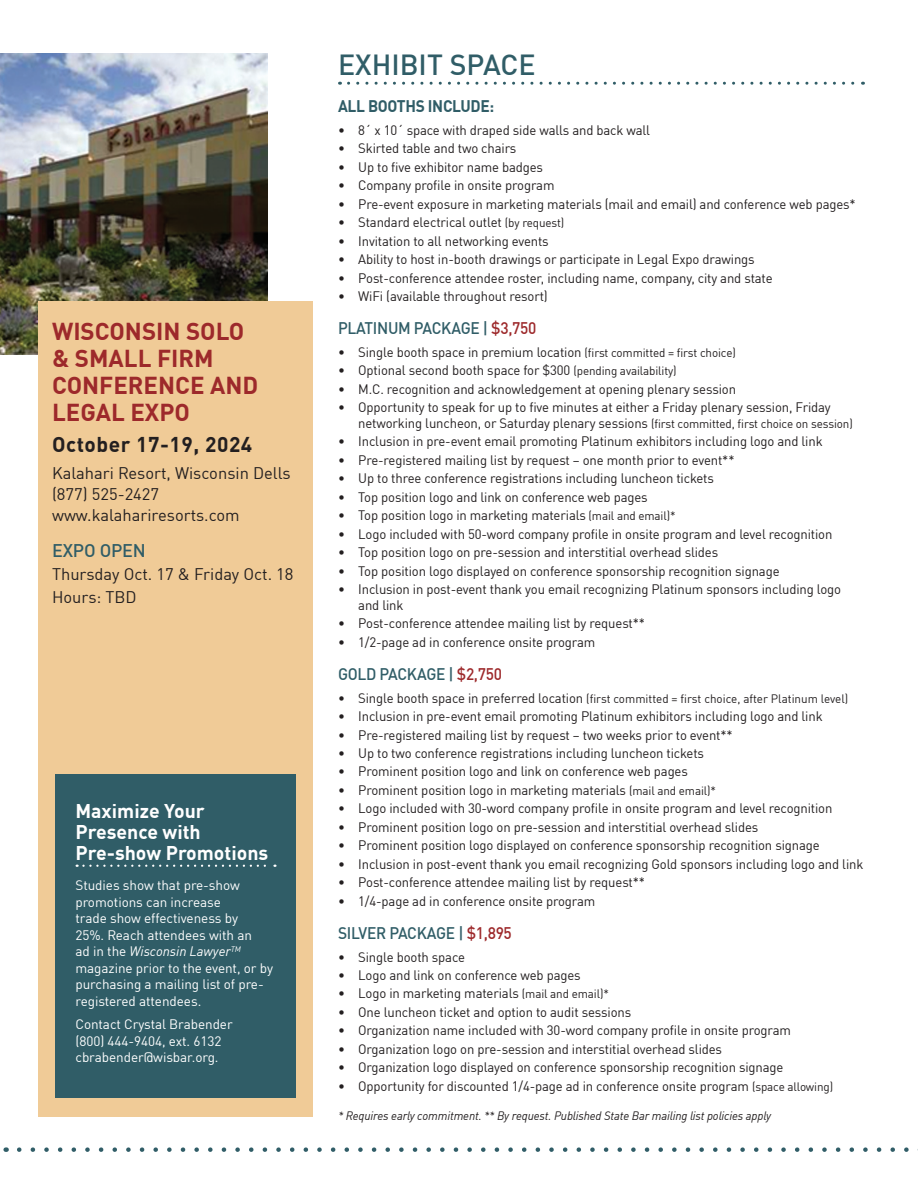
<style>
.page{position:relative;width:918px;height:1188px;background:#fff}
.page>*{position:absolute;margin:0;border:0;box-sizing:border-box;transform-origin:0 0}
.Head{font:500 28.5px "DIN Offc";color:#305d67}
.Body{font:700 24px/27px "DIN Offc";color:#9d292b}
.Body-2{font:700 21px "DIN Offc";letter-spacing:.025em;color:#231f20}
.Subhead{font:700 19.5px/21px "DIN Offc";color:#fff}
.Body-3{font:500 18px "DIN Offc";letter-spacing:-.01em;color:#305d67}
.Body-4{font:16.5px "DIN Offc";color:#231f20}
.subhead2{font:500 16.5px "DIN Offc";letter-spacing:-.02em;color:#305d67;scale:.94 1}
.subhead2-2{font:700 16.5px "DIN Offc";letter-spacing:-.02em;color:#305d67;scale:.94 1}
.bullets{font:13.5px/15.8px "DIN Offc";letter-spacing:-.01em;color:#231f20}
.Body-5{font:13.5px/16.5px "DIN Offc";letter-spacing:-.005em;color:#fff}
.bullets-2{font:12px "DIN Offc";color:#231f20}
.bullets-3{font:italic 12px "DIN Offc";letter-spacing:-.01em;color:#231f20}
.s1{font-style:italic}
.s2{font-size:12px}
.s3{color:#9d292b}
.s4{font-size:13.5px}
</style>
<div class="page">
<svg style="left:19px;top:1147px;width:899px;height:5px"></svg>
<svg style="left:349px;top:82px;width:515px;height:3px"></svg>
<img style="left:0;top:53px;width:268px;height:302px">
<div style="left:39px;top:301px;width:274px;height:816px;background:#f0cb97"></div>
<div style="left:55px;top:774px;width:241px;height:324px;background:#305d67"></div>
<svg style="left:77px;top:865px;width:198px;height:2px"></svg>
<p class="Body" style="left:52px;top:317px;width:208px">WISCONSIN SOLO &amp; SMALL FIRM<br>CONFERENCE AND<br>LEGAL EXPO</p>
<p class="Body-2" style="left:52px;top:430px;width:202px">October 17-19, 2024</p>
<p class="Body-4" style="left:52px;top:463px;width:240px">Kalahari Resort, Wisconsin Dells</p>
<p class="Body-4" style="left:52px;top:484px;width:109px">(877) 525-2427</p>
<p class="Body-4" style="left:52px;top:505px;width:189px">www.kalahariresorts.com</p>
<p class="Body-3" style="left:52px;top:539px;width:95px">EXPO OPEN</p>
<p class="Body-4" style="left:52px;top:563px;width:243px">Thursday Oct. 17 &amp; Friday Oct. 18</p>
<p class="Body-4" style="left:52px;top:587px;width:86px">Hours: TBD</p>
<p class="Subhead" style="left:75px;top:800px;width:194px">Maximize Your<br>Presence with<br>Pre-show Promotions</p>
<p class="Body-5" style="left:75px;top:877px;width:199px">Studies show that pre-show promotions can increase<br>trade show effectiveness by<br>25%. Reach attendees with an<br>ad in the <span class="s1">Wisconsin Lawyer</span><sup>TM </sup>magazine prior to the event, or by purchasing a mailing list of pre&shy;registered attendees.</p>
<p class="Body-5" style="left:75px;top:1016px;width:159px">Contact Crystal Brabender (800) 444-9404, ext. 6132 cbrabender@wisbar.org.</p>
<p class="Head" style="left:338px;top:46px;width:199px">EXHIBIT SPACE</p>
<p class="subhead2-2" style="left:338px;top:96px;width:168px">ALL BOOTHS INCLUDE:</p>
<p class="bullets" style="left:338px;top:122px;width:314px">• 8´ x 10´ space with draped side walls and back wall</p>
<p class="bullets" style="left:338px;top:140px;width:180px">• Skirted table and two chairs</p>
<p class="bullets" style="left:338px;top:159px;width:207px">• Up to five exhibitor name badges</p>
<p class="bullets" style="left:338px;top:177px;width:218px">• Company profile in onsite program</p>
<p class="bullets" style="left:338px;top:196px;width:519px">• Pre-event exposure in marketing materials (mail and email) and conference web pages*</p>
<p class="bullets" style="left:338px;top:214px;width:228px">• Standard electrical outlet <span class="s2">(by request)</span></p>
<p class="bullets" style="left:338px;top:233px;width:212px">• Invitation to all networking events</p>
<p class="bullets" style="left:338px;top:251px;width:418px">• Ability to host in-booth drawings or participate in Legal Expo drawings</p>
<p class="bullets" style="left:338px;top:270px;width:436px">• Post-conference attendee roster, including name, company, city and state</p>
<p class="bullets" style="left:338px;top:288px;width:211px">• WiFi (available throughout resort)</p>
<p class="subhead2" style="left:338px;top:318px;width:213px">PLATINUM PACKAGE | <span class="s3">$3,750</span></p>
<p class="bullets" style="left:338px;top:344px;width:399px">• Single booth space in premium location <span class="s2">(first committed = first choice)</span></p>
<p class="bullets" style="left:338px;top:362px;width:340px">• Optional second booth space for $300 <span class="s2">(pending availability)</span></p>
<p class="bullets" style="left:338px;top:381px;width:400px">• M.C. recognition and acknowledgement at opening plenary session</p>
<p class="bullets" style="left:358px;top:399px;width:496px;text-indent:-20px">• Opportunity to speak for up to five minutes at either a Friday plenary session, Friday networking luncheon, or Saturday plenary sessions <span class="s2">(first committed, first choice on session)</span></p>
<p class="bullets" style="left:338px;top:433px;width:486px">• Inclusion in pre-event email promoting Platinum exhibitors including logo and link</p>
<p class="bullets" style="left:338px;top:452px;width:398px">• Pre-registered mailing list by request – one month prior to event**</p>
<p class="bullets" style="left:338px;top:470px;width:377px">• Up to three conference registrations including luncheon tickets</p>
<p class="bullets" style="left:338px;top:489px;width:311px">• Top position logo and link on conference web pages</p>
<p class="bullets" style="left:338px;top:507px;width:339px">• Top position logo in marketing materials <span class="s2">(mail and email)*</span></p>
<p class="bullets" style="left:338px;top:526px;width:496px">• Logo included with 50-word company profile in onsite program and level recognition</p>
<p class="bullets" style="left:338px;top:544px;width:382px">• Top position logo on pre-session and interstitial overhead slides</p>
<p class="bullets" style="left:338px;top:563px;width:443px">• Top position logo displayed on conference sponsorship recognition signage</p>
<p class="bullets" style="left:358px;top:581px;width:484px;text-indent:-20px">• Inclusion in post-event thank you email recognizing Platinum sponsors including logo and link</p>
<p class="bullets" style="left:338px;top:615px;width:309px">• Post-conference attendee mailing list by request**</p>
<p class="bullets" style="left:338px;top:634px;width:259px">• 1/2-page ad in conference onsite program</p>
<p class="subhead2" style="left:338px;top:664px;width:176px">GOLD PACKAGE | <span class="s3">$2,750</span></p>
<p class="bullets-2" style="left:338px;top:691px;width:512px"><span class="s4">• Single booth space in preferred location</span> (first committed = first choice, after Platinum level)</p>
<p class="bullets" style="left:338px;top:708px;width:486px">• Inclusion in pre-event email promoting Platinum exhibitors including logo and link</p>
<p class="bullets" style="left:338px;top:727px;width:396px">• Pre-registered mailing list by request – two weeks prior to event**</p>
<p class="bullets" style="left:338px;top:745px;width:368px">• Up to two conference registrations including luncheon tickets</p>
<p class="bullets" style="left:338px;top:763px;width:351px">• Prominent position logo and link on conference web pages</p>
<p class="bullets" style="left:338px;top:782px;width:380px">• Prominent position logo in marketing materials <span class="s2">(mail and email)*</span></p>
<p class="bullets" style="left:338px;top:800px;width:496px">• Logo included with 30-word company profile in onsite program and level recognition</p>
<p class="bullets" style="left:338px;top:819px;width:422px">• Prominent position logo on pre-session and interstitial overhead slides</p>
<p class="bullets" style="left:338px;top:837px;width:483px">• Prominent position logo displayed on conference sponsorship recognition signage</p>
<p class="bullets" style="left:338px;top:856px;width:527px">• Inclusion in post-event thank you email recognizing Gold sponsors including logo and link</p>
<p class="bullets" style="left:338px;top:874px;width:309px">• Post-conference attendee mailing list by request**</p>
<p class="bullets" style="left:338px;top:893px;width:259px">• 1/4-page ad in conference onsite program</p>
<p class="subhead2" style="left:338px;top:923px;width:186px">SILVER PACKAGE | <span class="s3">$1,895</span></p>
<p class="bullets" style="left:338px;top:949px;width:129px">• Single booth space</p>
<p class="bullets" style="left:338px;top:967px;width:244px">• Logo and link on conference web pages</p>
<p class="bullets" style="left:338px;top:985px;width:272px">• Logo in marketing materials <span class="s2">(mail and email)*</span></p>
<p class="bullets" style="left:338px;top:1004px;width:295px">• One luncheon ticket and option to audit sessions</p>
<p class="bullets" style="left:338px;top:1022px;width:455px">• Organization name included with 30-word company profile in onsite program</p>
<p class="bullets" style="left:338px;top:1041px;width:386px">• Organization logo on pre-session and interstitial overhead slides</p>
<p class="bullets" style="left:338px;top:1059px;width:447px">• Organization logo displayed on conference sponsorship recognition signage</p>
<p class="bullets" style="left:338px;top:1078px;width:497px">• Opportunity for discounted 1/4-page ad in conference onsite program <span class="s2">(space allowing)</span></p>
<p class="bullets-3" style="left:338px;top:1108px;width:434px">* Requires early commitment. ** By request. Published State Bar mailing list policies apply</p>
</div>
